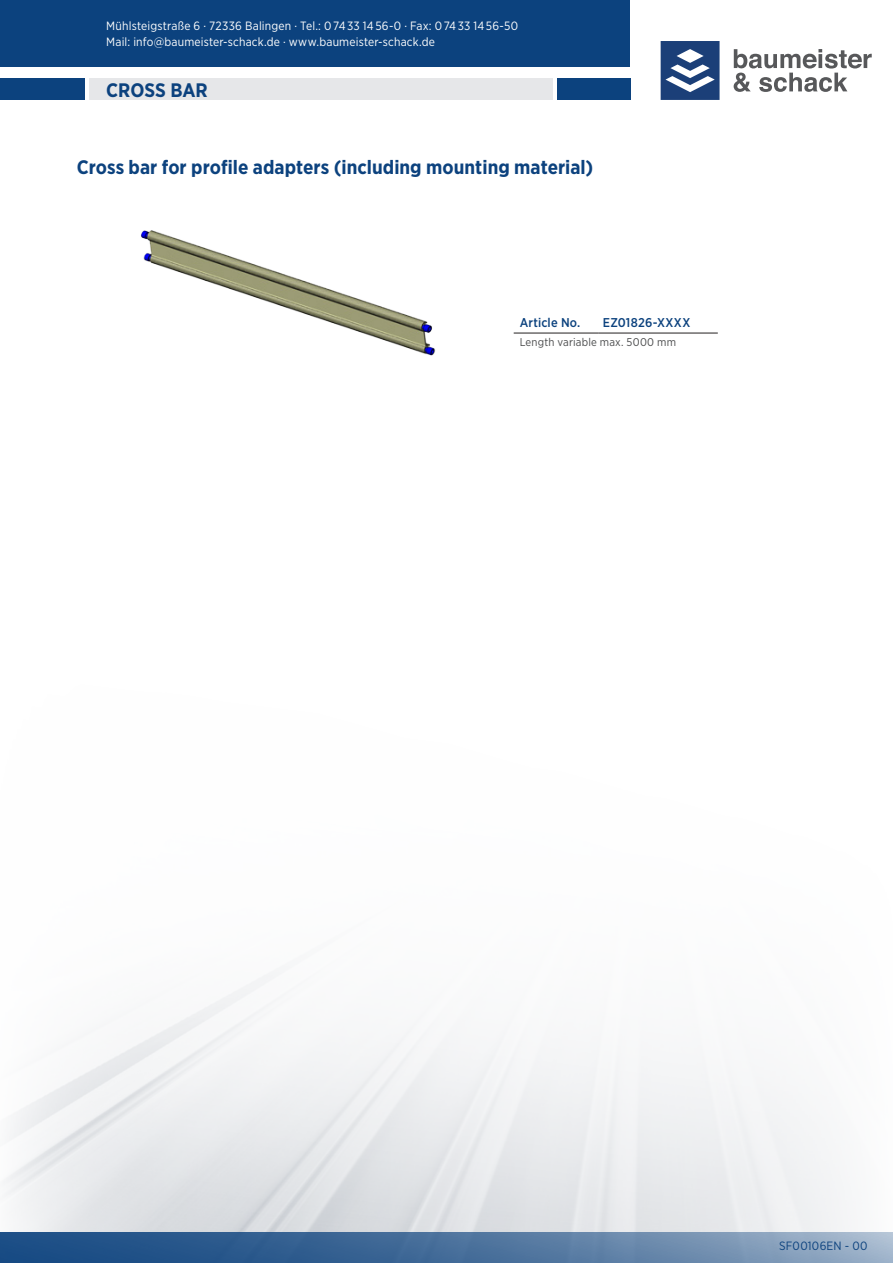
<style>
.page{position:relative;width:893px;height:1263px;background:#fff}
.page>*{position:absolute;margin:0;border:0;box-sizing:border-box;transform-origin:0 0}
.t1{font:700 19.5px "Gotham Narrow";color:#0c427e}
.t2{font:500 12.75px "Gotham Narrow";letter-spacing:.015em;color:#0c427e}
.t3{font:12px/15.8px "Gotham Narrow";letter-spacing:.015em;color:#fff}
.t4{font:12px "Gotham Narrow";letter-spacing:.02em;color:#0c427e}
.t5{font:11.25px "Gotham Narrow";letter-spacing:.015em;color:#4b4c4d}
</style>
<div class="page">
<div style="left:0;top:0;width:630px;height:67px;background:#0c427e"></div>
<svg style="left:661px;top:41px;width:59px;height:59px"></svg>
<svg style="left:734px;top:49px;width:138px;height:43px"></svg>
<div style="left:89px;top:79px;width:464px;height:21px;background:#e6e7e9"></div>
<div style="left:0;top:79px;width:85px;height:21px;background:#0c427e"></div>
<div style="left:557px;top:79px;width:73px;height:21px;background:#0c427e"></div>
<svg style="left:0;top:1232px;width:893px;height:31px"></svg>
<img style="left:141px;top:230px;width:295px;height:126px">
<hr style="left:514px;top:333px;width:85px;height:1px;background:#231f20">
<hr style="left:599px;top:333px;width:119px;height:1px;background:#231f20">
<p class="t3" style="left:106px;top:18px;width:413px">Mühlsteigstraße 6 · 72336 Balingen · Tel.: 0 74 33 14 56-0 · Fax: 0 74 33 14 56-50<br>Mail: info@baumeister-schack.de · www.baumeister-schack.de</p>
<p class="t1" style="left:106px;top:78px;width:103px">CROSS BAR</p>
<p class="t1" style="left:77px;top:155px;width:518px">Cross bar for profile adapters (including mounting material)</p>
<p class="t2" style="left:520px;top:314px;width:62px">Article No.</p>
<p class="t2" style="left:603px;top:314px;width:89px">EZ01826-XXXX</p>
<p class="t5" style="left:520px;top:335px;width:158px">Length variable max. 5000 mm</p>
<p class="t4" style="left:779px;top:1238px;width:90px">SF00106EN - 00</p>
</div>
